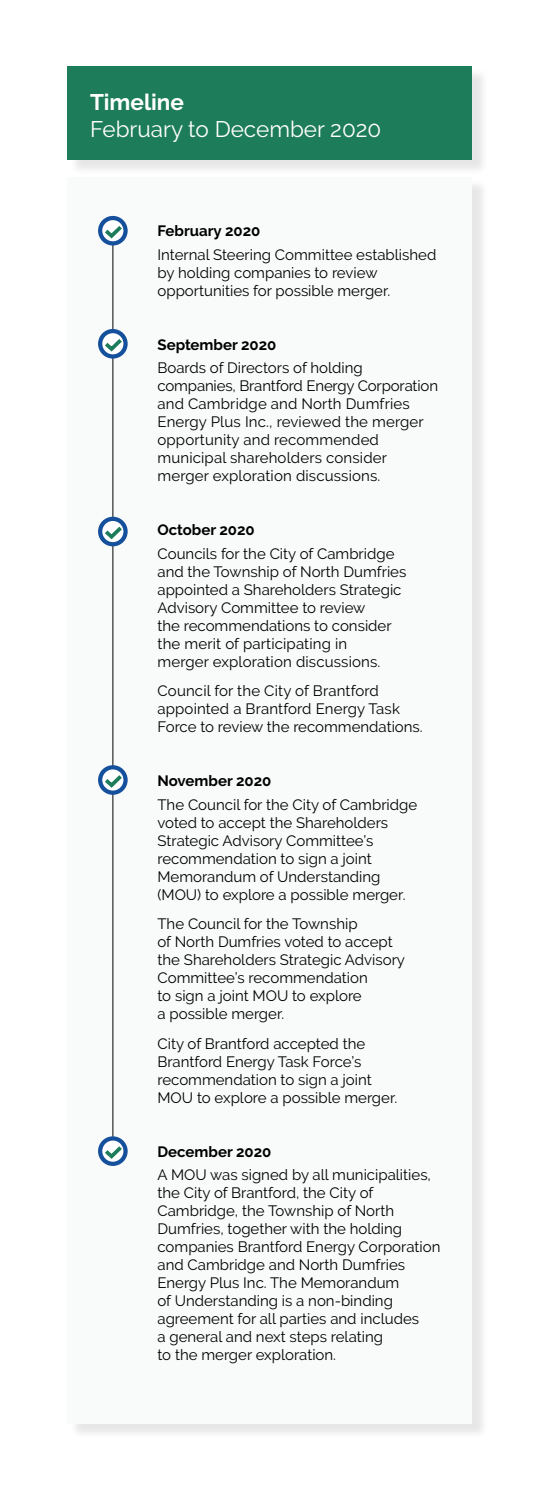
<style>
.page{position:relative;width:540px;height:1491px;background:#fff}
.page>*{position:absolute;margin:0;border:0;box-sizing:border-box;transform-origin:0 0}
.t1{font:22.5px "Raleway";color:#fff}
.t2{font:700 22.5px "Raleway";color:#fff}
.t3{font:15px/18px "Raleway";color:#000}
.t4{font:700 15px "Raleway";color:#000}
</style>
<div class="page">
<div style="left:69px;top:179px;width:419px;height:1259px;background:#000;opacity:.1"></div>
<div style="left:68px;top:177px;width:404px;height:1246px;background:#f9fafa"></div>
<div style="left:69px;top:68px;width:419px;height:107px;background:#000;opacity:.1"></div>
<div style="left:68px;top:66px;width:404px;height:93px;background:#1d7c59"></div>
<hr style="left:112px;top:231px;width:1px;height:906px;background:#333">
<div style="left:98px;top:216px;width:30px;height:29px;border:4px solid #15509d;border-radius:50%"></div>
<svg style="left:101px;top:222px;width:25px;height:19px"></svg>
<div style="left:98px;top:329px;width:30px;height:29px;border:4px solid #15509d;border-radius:50%"></div>
<svg style="left:101px;top:335px;width:25px;height:19px"></svg>
<div style="left:98px;top:517px;width:30px;height:29px;border:4px solid #15509d;border-radius:50%"></div>
<svg style="left:101px;top:523px;width:25px;height:19px"></svg>
<svg style="left:100px;top:767px;width:26px;height:26px"></svg>
<div style="left:98px;top:765px;width:30px;height:30px;border:4px solid #15509d;border-radius:50%"></div>
<svg style="left:101px;top:771px;width:25px;height:19px"></svg>
<svg style="left:100px;top:1138px;width:26px;height:26px"></svg>
<div style="left:98px;top:1136px;width:30px;height:30px;border:4px solid #15509d;border-radius:50%"></div>
<svg style="left:101px;top:1142px;width:25px;height:19px"></svg>
<h1 class="t2" style="left:90px;top:89px;width:96px">Timeline</h1>
<h1 class="t1" style="left:90px;top:116px;width:293px">February to December 2020</h1>
<p class="t4" style="left:158px;top:222px;width:104px">February 2020</p>
<p class="t3" style="left:158px;top:245px;width:280px">Internal Steering Committee established by holding companies to review opportunities for possible merger.</p>
<p class="t4" style="left:158px;top:336px;width:120px">September 2020</p>
<p class="t3" style="left:158px;top:359px;width:282px">Boards of Directors of holding companies, Brantford Energy Corporation and Cambridge and North Dumfries Energy Plus Inc., reviewed the merger opportunity and recommended municipal shareholders consider merger exploration discussions.</p>
<p class="t4" style="left:158px;top:522px;width:99px">October 2020</p>
<p class="t3" style="left:158px;top:545px;width:250px">Councils for the City of Cambridge and the Township of North Dumfries appointed a Shareholders Strategic Advisory Committee to review<br>the recommendations to consider the merit of participating in<br>merger exploration discussions.</p>
<p class="t3" style="left:158px;top:682px;width:267px">Council for the City of Brantford appointed a Brantford Energy Task<br>Force to review the recommendations.</p>
<p class="t4" style="left:158px;top:772px;width:115px">November 2020</p>
<p class="t3" style="left:158px;top:796px;width:261px">The Council for the City of Cambridge voted to accept the Shareholders Strategic Advisory Committee’s recommendation to sign a joint Memorandum of Understanding (MOU) to explore a possible merger.</p>
<p class="t3" style="left:158px;top:915px;width:249px">The Council for the Township<br>of North Dumfries voted to accept the Shareholders Strategic Advisory<br>Committee’s recommendation<br>to sign a joint MOU to explore<br>a possible merger.</p>
<p class="t3" style="left:158px;top:1034px;width:241px">City of Brantford accepted the<br>Brantford Energy Task Force’s recommendation to sign a joint<br>MOU to explore a possible merger.</p>
<p class="t4" style="left:158px;top:1143px;width:115px">December 2020</p>
<p class="t3" style="left:158px;top:1166px;width:284px">A MOU was signed by all municipalities, the City of Brantford, the City of Cambridge, the Township of North Dumfries, together with the holding companies Brantford Energy Corporation and Cambridge and North Dumfries Energy Plus Inc. The Memorandum<br>of Understanding is a non-binding agreement for all parties and includes<br>a general and next steps relating<br>to the merger exploration.</p>
</div>
